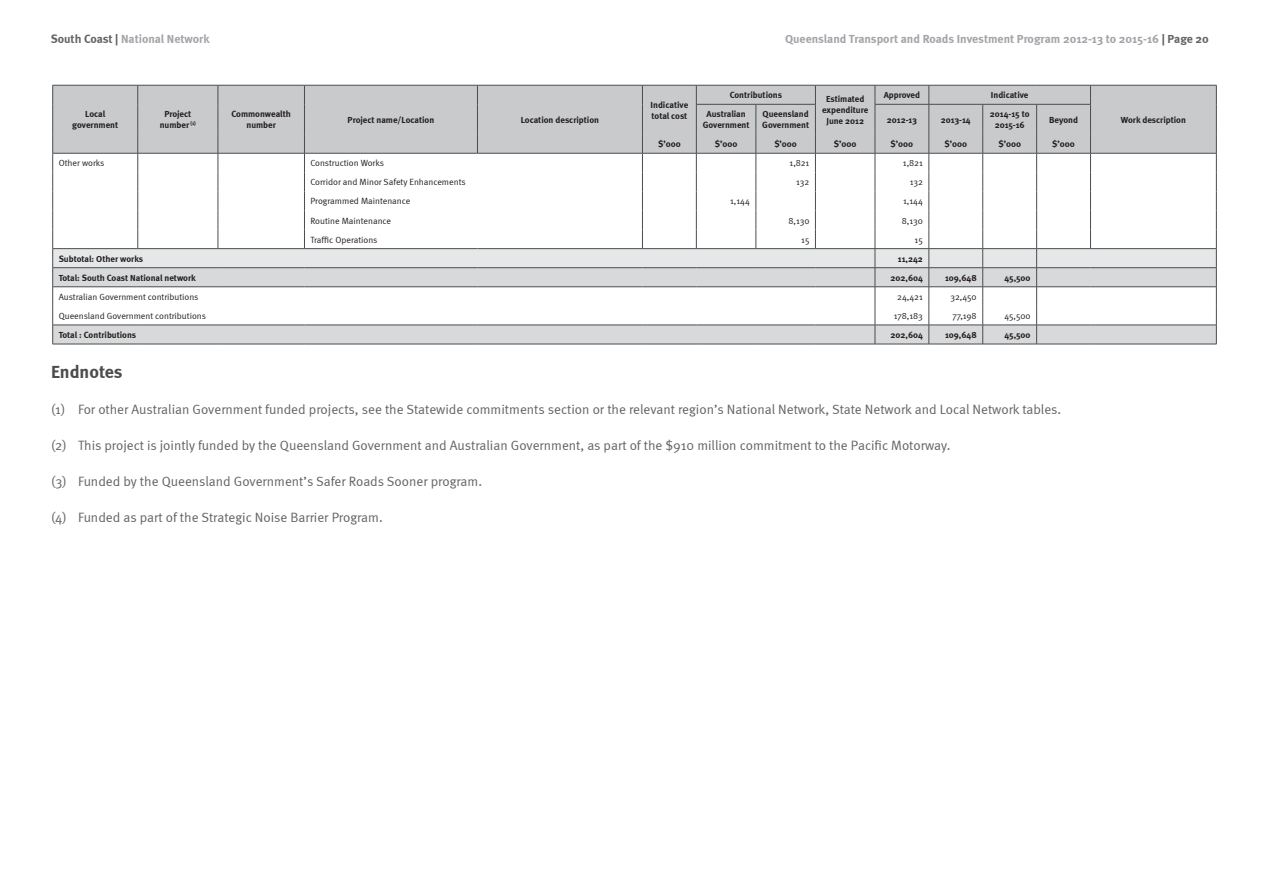
<style>
.page{position:relative;width:1263px;height:893px;background:#fff}
.page>*{position:absolute;margin:0;border:0;box-sizing:border-box;transform-origin:0 0}
.t1{font:700 18px "Meta";color:#4b4c4d}
.Endnotes{font:13.5px "Meta Normal";color:#636366}
.Header_and_footer{font:700 12px "Meta";color:#a3a4a8}
.Table_heading{font:700 9px/10.8px "Meta";color:#231f20;text-align:center}
.Table_body_left{font:9px "Meta Normal";color:#231f20}
.Table_body_left-2{font:700 9px "Meta";color:#231f20}
.Table_body_right{font:9px "Meta Normal";color:#231f20}
.Table_body_right-2{font:700 9px "Meta";color:#231f20}
.s1{color:#636366}
</style>
<div class="page">
<div style="left:53px;top:86px;width:1163px;height:48px;background:#c9cacc"></div>
<hr style="left:53px;top:85px;width:85px;height:1px;background:#4b4c4d">
<svg style="left:52px;top:85px;width:1px;height:19px"></svg>
<hr style="left:138px;top:85px;width:80px;height:1px;background:#4b4c4d">
<svg style="left:137px;top:85px;width:1px;height:19px"></svg>
<hr style="left:218px;top:85px;width:86px;height:1px;background:#4b4c4d">
<svg style="left:218px;top:85px;width:1px;height:19px"></svg>
<hr style="left:304px;top:85px;width:173px;height:1px;background:#4b4c4d">
<svg style="left:304px;top:85px;width:1px;height:19px"></svg>
<hr style="left:477px;top:85px;width:165px;height:1px;background:#4b4c4d">
<svg style="left:477px;top:85px;width:1px;height:19px"></svg>
<hr style="left:52px;top:104px;width:1px;height:30px;background:#4b4c4d">
<hr style="left:137px;top:104px;width:1px;height:30px;background:#4b4c4d">
<hr style="left:218px;top:104px;width:1px;height:30px;background:#4b4c4d">
<hr style="left:304px;top:104px;width:1px;height:30px;background:#4b4c4d">
<hr style="left:477px;top:104px;width:1px;height:30px;background:#4b4c4d">
<hr style="left:642px;top:85px;width:54px;height:1px;background:#4b4c4d">
<svg style="left:642px;top:85px;width:1px;height:19px"></svg>
<hr style="left:642px;top:104px;width:1px;height:30px;background:#4b4c4d">
<hr style="left:696px;top:85px;width:60px;height:1px;background:#4b4c4d">
<svg style="left:696px;top:85px;width:1px;height:19px"></svg>
<hr style="left:756px;top:85px;width:59px;height:1px;background:#4b4c4d">
<hr style="left:815px;top:85px;width:60px;height:1px;background:#4b4c4d">
<svg style="left:815px;top:85px;width:1px;height:19px"></svg>
<hr style="left:875px;top:85px;width:54px;height:1px;background:#4b4c4d">
<svg style="left:875px;top:85px;width:1px;height:19px"></svg>
<hr style="left:1090px;top:85px;width:126px;height:1px;background:#4b4c4d">
<svg style="left:1216px;top:85px;width:1px;height:19px"></svg>
<hr style="left:1216px;top:104px;width:1px;height:30px;background:#4b4c4d">
<hr style="left:696px;top:104px;width:60px;height:1px;background:#4b4c4d">
<hr style="left:696px;top:104px;width:1px;height:30px;background:#4b4c4d">
<hr style="left:756px;top:104px;width:60px;height:1px;background:#4b4c4d">
<hr style="left:756px;top:104px;width:1px;height:30px;background:#4b4c4d">
<hr style="left:815px;top:104px;width:1px;height:30px;background:#4b4c4d">
<hr style="left:875px;top:104px;width:54px;height:1px;background:#4b4c4d">
<hr style="left:875px;top:104px;width:1px;height:30px;background:#4b4c4d">
<hr style="left:929px;top:104px;width:1px;height:30px;background:#4b4c4d">
<hr style="left:982px;top:104px;width:1px;height:30px;background:#4b4c4d">
<hr style="left:1036px;top:104px;width:1px;height:30px;background:#4b4c4d">
<hr style="left:1090px;top:104px;width:1px;height:30px;background:#4b4c4d">
<hr style="left:929px;top:85px;width:54px;height:1px;background:#4b4c4d">
<svg style="left:929px;top:85px;width:1px;height:19px"></svg>
<hr style="left:983px;top:85px;width:54px;height:1px;background:#4b4c4d">
<hr style="left:1037px;top:85px;width:53px;height:1px;background:#4b4c4d">
<svg style="left:1090px;top:85px;width:1px;height:19px"></svg>
<hr style="left:929px;top:104px;width:54px;height:1px;background:#4b4c4d">
<hr style="left:983px;top:104px;width:54px;height:1px;background:#4b4c4d">
<hr style="left:1037px;top:104px;width:54px;height:1px;background:#4b4c4d">
<hr style="left:875px;top:344px;width:54px;height:1px;background:#4b4c4d">
<hr style="left:929px;top:344px;width:54px;height:1px;background:#4b4c4d">
<hr style="left:983px;top:344px;width:54px;height:1px;background:#4b4c4d">
<hr style="left:1037px;top:344px;width:53px;height:1px;background:#4b4c4d">
<hr style="left:1090px;top:344px;width:126px;height:1px;background:#4b4c4d">
<svg style="left:52px;top:134px;width:1165px;height:210px"></svg>
<hr style="left:53px;top:344px;width:85px;height:1px;background:#4b4c4d">
<hr style="left:138px;top:344px;width:80px;height:1px;background:#4b4c4d">
<hr style="left:218px;top:344px;width:86px;height:1px;background:#4b4c4d">
<hr style="left:304px;top:344px;width:173px;height:1px;background:#4b4c4d">
<hr style="left:477px;top:344px;width:165px;height:1px;background:#4b4c4d">
<hr style="left:642px;top:344px;width:54px;height:1px;background:#4b4c4d">
<hr style="left:696px;top:344px;width:60px;height:1px;background:#4b4c4d">
<hr style="left:756px;top:344px;width:59px;height:1px;background:#4b4c4d">
<hr style="left:815px;top:344px;width:60px;height:1px;background:#4b4c4d">
<p class="Header_and_footer" style="left:51px;top:31px;width:160px"><span class="s1">South Coast |</span> National Network</p>
<p class="Header_and_footer" style="left:785px;top:31px;width:425px">Queensland Transport and Roads Investment Program 2012-13 to 2015-16 <span class="s1">| Page 20</span></p>
<p class="Table_heading" style="left:85px;top:109px;width:21px">Local</p>
<p class="Table_heading" style="left:72px;top:120px;width:47px">government</p>
<p class="Table_heading" style="left:160px;top:109px;width:38px">Project number <sup>(1)</sup></p>
<p class="Table_heading" style="left:232px;top:109px;width:61px">Commonwealth</p>
<p class="Table_heading" style="left:246px;top:120px;width:31px">number</p>
<p class="Table_heading" style="left:348px;top:114px;width:88px">Project name/Location</p>
<p class="Table_heading" style="left:521px;top:114px;width:80px">Location description</p>
<p class="Table_heading" style="left:650px;top:99px;width:39px;text-align:left">Indicative total cost</p>
<p class="Table_heading" style="left:730px;top:90px;width:54px">Contributions</p>
<p class="Table_heading" style="left:822px;top:94px;width:48px">Estimated expenditure<br>June 2012</p>
<p class="Table_heading" style="left:884px;top:90px;width:38px">Approved</p>
<p class="Table_heading" style="left:991px;top:90px;width:39px">Indicative</p>
<p class="Table_heading" style="left:703px;top:109px;width:48px">Australian<br>Government</p>
<p class="Table_heading" style="left:762px;top:109px;width:48px;text-align:left">Queensland<br>Government</p>
<p class="Table_heading" style="left:887px;top:114px;width:32px">2012-13</p>
<p class="Table_heading" style="left:941px;top:114px;width:31px">2013-14</p>
<p class="Table_heading" style="left:990px;top:109px;width:41px">2014-15 to<br>2015-16</p>
<p class="Table_heading" style="left:1049px;top:114px;width:30px">Beyond</p>
<p class="Table_heading" style="left:658px;top:139px;width:24px">$’000</p>
<p class="Table_heading" style="left:715px;top:139px;width:24px">$’000</p>
<p class="Table_heading" style="left:774px;top:139px;width:24px">$’000</p>
<p class="Table_heading" style="left:834px;top:139px;width:24px">$’000</p>
<p class="Table_heading" style="left:891px;top:139px;width:24px">$’000</p>
<p class="Table_heading" style="left:944px;top:139px;width:24px">$’000</p>
<p class="Table_heading" style="left:998px;top:139px;width:24px">$’000</p>
<p class="Table_heading" style="left:1052px;top:139px;width:24px">$’000</p>
<p class="Table_body_left" style="left:59px;top:158px;width:47px">Other works</p>
<p class="Table_body_left" style="left:310px;top:158px;width:75px">Construction Works</p>
<p class="Table_body_left" style="left:789px;top:158px;width:21px">1,821</p>
<p class="Table_body_right" style="left:903px;top:158px;width:21px">1,821</p>
<p class="Table_body_left" style="left:310px;top:177px;width:157px">Corridor and Minor Safety Enhancements</p>
<p class="Table_body_left" style="left:796px;top:177px;width:15px">132</p>
<p class="Table_body_right" style="left:910px;top:177px;width:15px">132</p>
<p class="Table_body_left" style="left:310px;top:196px;width:101px">Programmed Maintenance</p>
<p class="Table_body_left" style="left:730px;top:196px;width:21px">1,144</p>
<p class="Table_body_right" style="left:903px;top:196px;width:21px">1,144</p>
<p class="Table_body_left" style="left:310px;top:215px;width:82px">Routine Maintenance</p>
<p class="Table_body_left" style="left:788px;top:215px;width:23px">8,130</p>
<p class="Table_body_right" style="left:902px;top:215px;width:23px">8,130</p>
<p class="Table_body_left" style="left:310px;top:234px;width:68px">Traffic Operations</p>
<p class="Table_body_left" style="left:801px;top:234px;width:10px">15</p>
<p class="Table_body_right" style="left:915px;top:234px;width:10px">15</p>
<p class="Table_body_left-2" style="left:59px;top:253px;width:86px">Subtotal: Other works</p>
<p class="Table_body_right-2" style="left:898px;top:253px;width:26px">11,242</p>
<p class="Table_body_left-2" style="left:59px;top:272px;width:139px">Total: South Coast National network</p>
<p class="Table_body_right-2" style="left:891px;top:272px;width:34px">202,604</p>
<p class="Table_body_right-2" style="left:945px;top:272px;width:33px">109,648</p>
<p class="Table_body_right-2" style="left:1004px;top:272px;width:28px">45,500</p>
<p class="Table_body_left" style="left:59px;top:292px;width:141px">Australian Government contributions</p>
<p class="Table_body_right" style="left:897px;top:292px;width:27px">24,421</p>
<p class="Table_body_right" style="left:950px;top:292px;width:28px">32,450</p>
<p class="Table_body_left" style="left:59px;top:311px;width:149px">Queensland Government contributions</p>
<p class="Table_body_right" style="left:894px;top:311px;width:31px">178,183</p>
<p class="Table_body_right" style="left:952px;top:311px;width:26px">77,198</p>
<p class="Table_body_right" style="left:1004px;top:311px;width:28px">45,500</p>
<p class="Table_body_left-2" style="left:59px;top:329px;width:79px">Total : Contributions</p>
<p class="Table_body_right-2" style="left:891px;top:329px;width:34px">202,604</p>
<p class="Table_body_right-2" style="left:945px;top:329px;width:33px">109,648</p>
<p class="Table_body_right-2" style="left:1004px;top:329px;width:28px">45,500</p>
<h2 class="t1" style="left:51px;top:361px;width:73px">Endnotes</h2>
<p class="Endnotes" style="left:51px;top:402px;width:1012px">(1) For other Australian Government funded projects, see the Statewide commitments section or the relevant region’s National Network, State Network and Local Network tables.</p>
<p class="Endnotes" style="left:51px;top:438px;width:901px">(2) This project is jointly funded by the Queensland Government and Australian Government, as part of the $910 million commitment to the Pacific Motorway.</p>
<p class="Endnotes" style="left:51px;top:474px;width:433px">(3) Funded by the Queensland Government’s Safer Roads Sooner program.</p>
<p class="Endnotes" style="left:51px;top:510px;width:333px">(4) Funded as part of the Strategic Noise Barrier Program.</p>
<p class="Table_heading" style="left:1121px;top:114px;width:67px">Work description</p>
</div>
